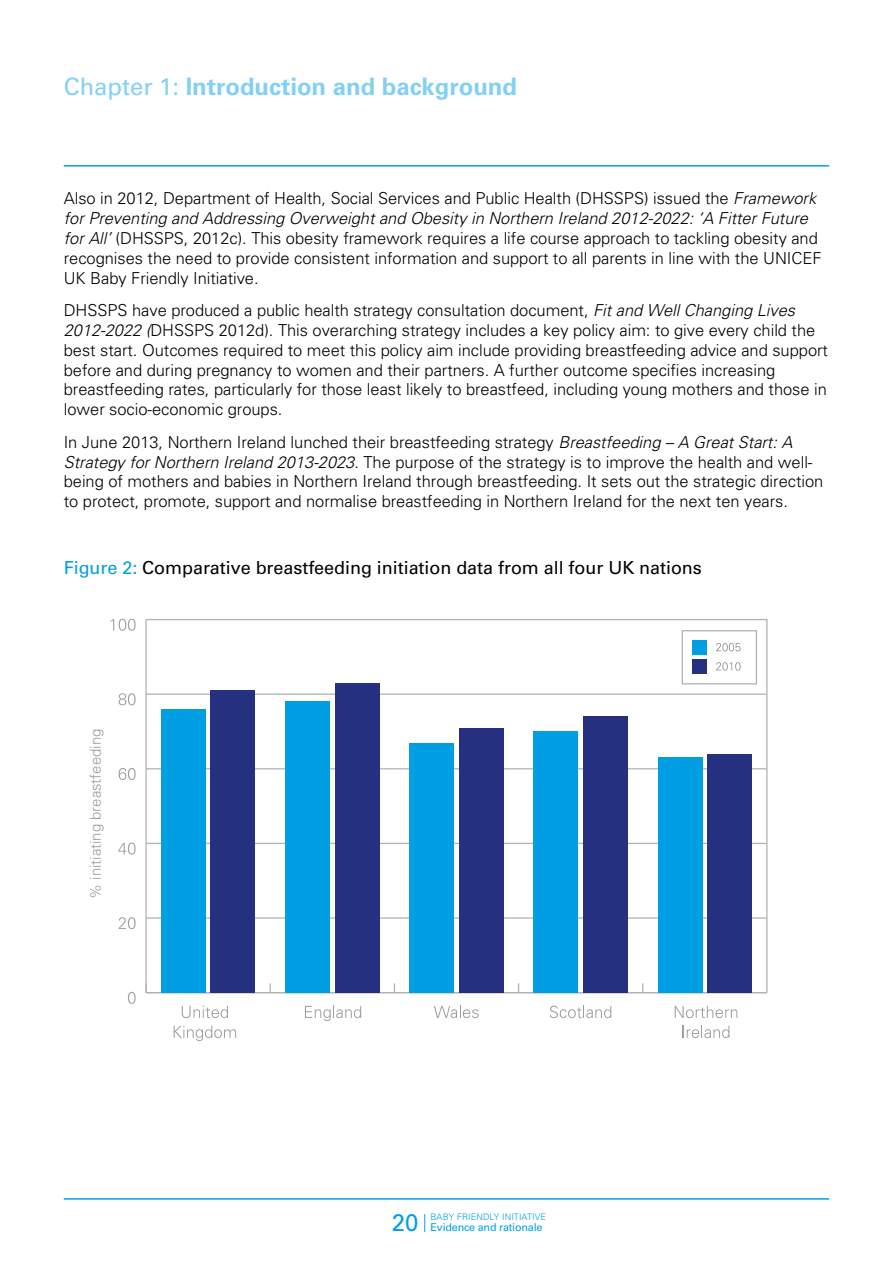
<style>
.page{position:relative;width:893px;height:1263px;background:#fff}
.page>*{position:absolute;margin:0;border:0;box-sizing:border-box;transform-origin:0 0}
.top{font:700 24px "Univers";letter-spacing:-.005em;color:#83d0f5}
.t1{font:24px "Univers";color:#009fe3}
.sub2{font:18px "Univers";letter-spacing:-.005em;color:#000}
.t2{font:300 16.5px/19.8px "Univers";letter-spacing:-.005em;color:#000}
.sub2-2{font:300 15px "Univers";letter-spacing:-.005em;color:#9d9d9c}
.t3{font:10.8px "Univers";letter-spacing:-.02em;color:#009fe3}
.t4{font:300 9px "Univers";letter-spacing:.01em;color:#009fe3}
.s1{font-weight:400}
.s2{font-style:italic}
.s3{color:#009fe3}
</style>
<div class="page">
<hr style="left:64px;top:165px;width:765px;height:2px;background:#009fe3">
<svg style="left:424px;top:1214px;width:1px;height:18px"></svg>
<hr style="left:64px;top:1198px;width:765px;height:1px;background:#009fe3">
<hr style="left:766px;top:619px;width:2px;height:374px;background:#b3b2b2">
<svg style="left:128px;top:992px;width:8px;height:12px"></svg>
<svg style="left:119px;top:917px;width:17px;height:12px"></svg>
<svg style="left:118px;top:842px;width:18px;height:12px"></svg>
<svg style="left:119px;top:768px;width:17px;height:12px"></svg>
<svg style="left:119px;top:693px;width:17px;height:12px"></svg>
<svg style="left:111px;top:619px;width:25px;height:12px"></svg>
<hr style="left:145px;top:620px;width:2px;height:373px;background:#b3b2b2">
<hr style="left:146px;top:992px;width:621px;height:1px;background:#b3b2b2">
<hr style="left:146px;top:917px;width:621px;height:2px;background:#b3b2b2">
<hr style="left:146px;top:843px;width:621px;height:1px;background:#b3b2b2">
<hr style="left:146px;top:768px;width:621px;height:1px;background:#b3b2b2">
<hr style="left:146px;top:693px;width:621px;height:2px;background:#b3b2b2">
<hr style="left:146px;top:619px;width:621px;height:1px;background:#b3b2b2">
<div style="left:211px;top:690px;width:44px;height:303px;background:#253081"></div>
<div style="left:335px;top:683px;width:44px;height:310px;background:#253081"></div>
<div style="left:459px;top:728px;width:45px;height:265px;background:#253081"></div>
<div style="left:583px;top:716px;width:45px;height:277px;background:#253081"></div>
<div style="left:707px;top:754px;width:45px;height:239px;background:#253081"></div>
<div style="left:161px;top:709px;width:45px;height:284px;background:#009fe3"></div>
<div style="left:285px;top:702px;width:45px;height:291px;background:#009fe3"></div>
<div style="left:409px;top:743px;width:45px;height:250px;background:#009fe3"></div>
<div style="left:533px;top:731px;width:45px;height:262px;background:#009fe3"></div>
<div style="left:658px;top:758px;width:44px;height:235px;background:#009fe3"></div>
<svg style="left:182px;top:1006px;width:46px;height:12px"></svg>
<svg style="left:305px;top:1006px;width:56px;height:15px"></svg>
<svg style="left:434px;top:1006px;width:45px;height:12px"></svg>
<svg style="left:550px;top:1006px;width:61px;height:12px"></svg>
<svg style="left:675px;top:1006px;width:62px;height:12px"></svg>
<svg style="left:174px;top:1026px;width:62px;height:15px"></svg>
<svg style="left:682px;top:1026px;width:47px;height:12px"></svg>
<div style="left:682px;top:630px;width:75px;height:54px;background:#fff;border:1px solid #b3b2b2"></div>
<div style="left:692px;top:640px;width:15px;height:15px;background:#009fe3"></div>
<div style="left:692px;top:659px;width:15px;height:15px;background:#253081"></div>
<svg style="left:716px;top:643px;width:24px;height:8px"></svg>
<svg style="left:716px;top:662px;width:24px;height:9px"></svg>
<p class="top" style="left:64px;top:72px;width:455px"><span class="s1">Chapter 1:</span> Introduction and background</p>
<p class="t2" style="left:64px;top:189px;width:759px">Also in 2012, Department of Health, Social Services and Public Health (DHSSPS) issued the <span class="s2">Framework for Preventing and Addressing Overweight and Obesity in Northern Ireland 2012-2022: ‘A Fitter Future for All’</span> (DHSSPS, 2012c). This obesity framework requires a life course approach to tackling obesity and recognises the need to provide consistent information and support to all parents in line with the UNICEF UK Baby Friendly Initiative.</p>
<p class="t2" style="left:64px;top:300px;width:766px">DHSSPS have produced a public health strategy consultation document, <span class="s2">Fit and Well Changing Lives 2012-2022 (</span>DHSSPS 2012d). This overarching strategy includes a key policy aim: to give every child the best start. Outcomes required to meet this policy aim include providing breastfeeding advice and support before and during pregnancy to women and their partners. A further outcome specifies increasing breastfeeding rates, particularly for those least likely to breastfeed, including young mothers and those in lower socio-economic groups.</p>
<p class="t2" style="left:64px;top:432px;width:761px">In June 2013, Northern Ireland lunched their breastfeeding strategy <span class="s2">Breastfeeding – A Great Start: A Strategy for Northern Ireland 2013-2023</span>. The purpose of the strategy is to improve the health and well&shy;being of mothers and babies in Northern Ireland through breastfeeding. It sets out the strategic direction to protect, promote, support and normalise breastfeeding in Northern Ireland for the next ten years.</p>
<p class="sub2" style="left:64px;top:557px;width:640px"><span class="s3">Figure 2:</span> Comparative breastfeeding initiation data from all four UK nations</p>
<p class="sub2-2" style="left:86px;top:898px;width:171px;rotate:-90deg">% initiating breastfeeding</p>
<p class="t4" style="left:431px;top:1211px;width:117px">BABY FRIENDLY INITIATIVE</p>
<h1 class="t1" style="left:392px;top:1208px;width:28px">20</h1>
<p class="t3" style="left:431px;top:1220px;width:113px">Evidence and rationale</p>
</div>
